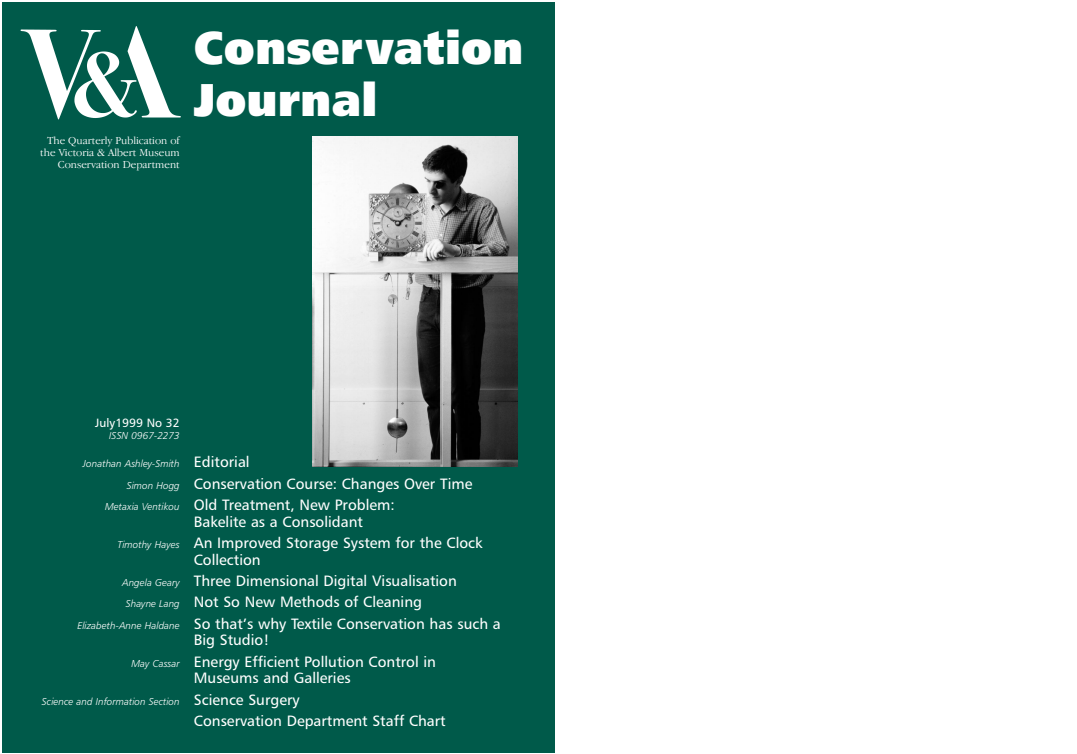
<style>
.page{position:relative;width:1077px;height:754px;background:#fff}
.page>*{position:absolute;margin:0;border:0;box-sizing:border-box;transform-origin:0 0}
.t1{font:46px/52px "Humanist 777 BT Extra Black B";color:#fff}
.t2{font:15px/21.5px "Humanist 777 BT Roman B";color:#fff}
.t3{font:12px "Humanist 777 BT Roman B";color:#fff}
.t4{font:300 11px/12px "Garamond IT Cby BT";color:#fff;text-align:right}
.t5{font:10px "Humanist 777 BT Light Italic B";color:#fff}
.s1{font-family:"Humanist 777 BT Roman B";font-size:15px}
.s2{font-family:"Humanist 777 BT Light Italic B";font-size:10px}
</style>
<div class="page">
<div style="left:3px;top:2px;width:552px;height:750px;background:#005a4a"></div>
<img style="left:21px;top:26px;width:160px;height:94px">
<img style="left:313px;top:137px;width:204px;height:330px">
<div style="left:167px;top:57px;width:23px;height:26px;background:#005a4a"></div>
<p class="t4" style="left:40px;top:135px;width:141px">The Quarterly Publication of the Victoria &amp; Albert Museum<br>Conservation Department</p>
<h1 class="t1" style="left:194px;top:25px;width:331px">Conservation<br>Journal</h1>
<p class="t3" style="left:95px;top:417px;width:86px">July1999 No 32</p>
<p class="t5" style="left:109px;top:431px;width:72px">ISSN 0967-2273</p>
<p class="t5" style="left:83px;top:459px;width:168px">Jonathan Ashley-Smith <span class="s1">Editorial</span></p>
<p class="t2" style="left:105px;top:473px;width:369px;text-indent:22px"><span class="s2">Simon Hogg</span> Conservation Course: Changes Over Time<br><span class="s2">Metaxia Ventikou</span> Old Treatment, New Problem:</p>
<p class="t2" style="left:117px;top:511px;width:367px;text-indent:76px">Bakelite as a Consolidant<br><span class="s2">Timothy Hayes</span> An Improved Storage System for the Clock</p>
<p class="t2" style="left:194px;top:549px;width:68px">Collection</p>
<p class="t2" style="left:122px;top:571px;width:336px"><span class="s2">Angela Geary</span> Three Dimensional Digital Visualisation</p>
<p class="t2" style="left:126px;top:592px;width:298px"><span class="s2">Shayne Lang</span> Not So New Methods of Cleaning</p>
<p class="t2" style="left:78px;top:614px;width:425px"><span class="s2">Elizabeth-Anne Haldane</span> So that’s why Textile Conservation has such a</p>
<p class="t2" style="left:132px;top:630px;width:306px;text-indent:62px">Big Studio!<br><span class="s2">May Cassar</span> Energy Efficient Pollution Control in</p>
<p class="t2" style="left:194px;top:668px;width:158px">Museums and Galleries</p>
<p class="t5" style="left:42px;top:697px;width:259px">Science and Information Section <span class="s1">Science Surgery</span></p>
<p class="t2" style="left:194px;top:711px;width:253px">Conservation Department Staff Chart</p>
</div>
